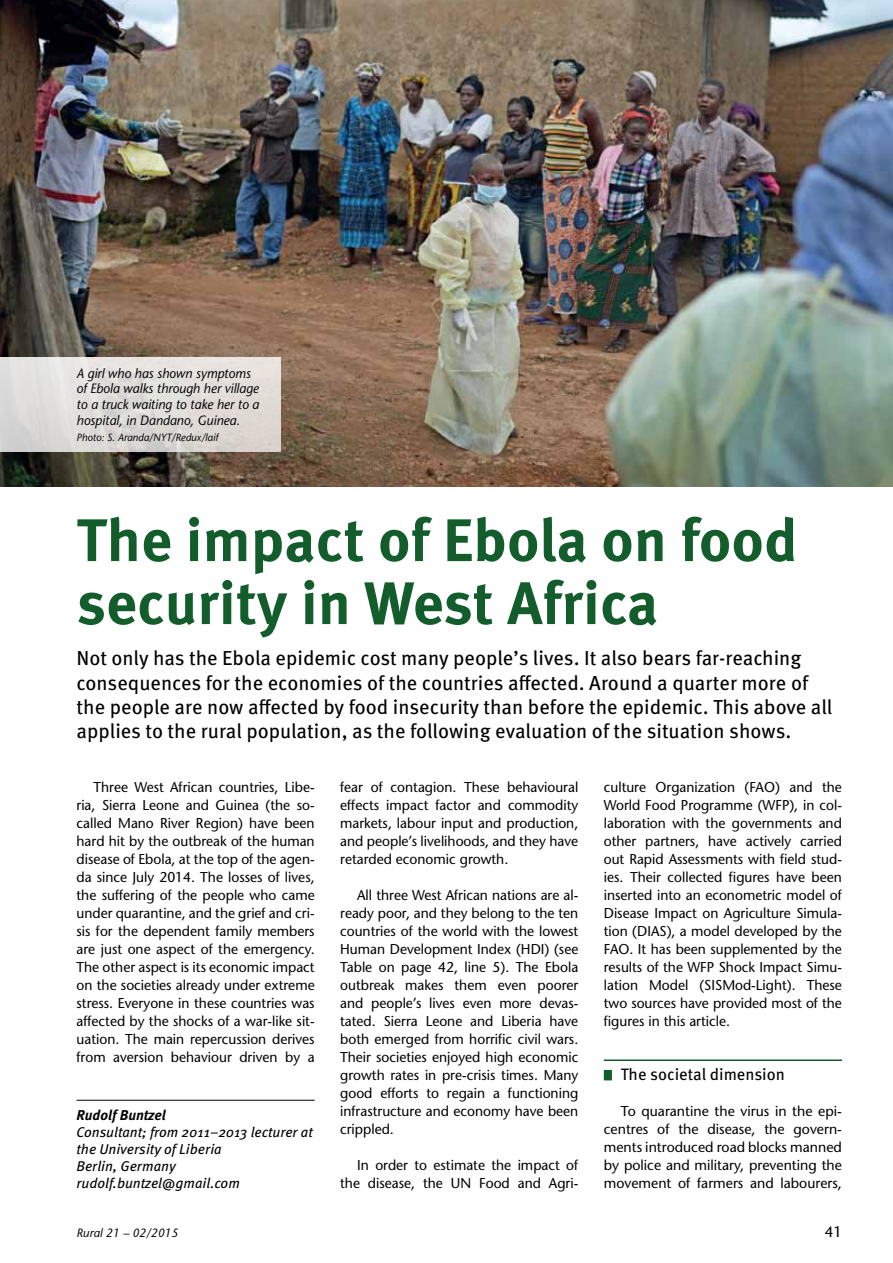
<style>
.page{position:relative;width:893px;height:1263px;background:#fff}
.page>*{position:absolute;margin:0;border:0;box-sizing:border-box;transform-origin:0 0}
.t1{font:700 60px/63px "Meta Pro";color:#135d2c}
.t2{font:20.25px/24.3px "Meta Pro";color:#000}
.t3{font:16.5px "Meta Pro";color:#000}
.t4{font:500 15px "Stone Sans Std";color:#000}
.t5{font:500 14.25px/18px "Stone Sans Std";color:#000;text-align:justify}
.t6{font:italic 14.25px/17.1px "Meta Pro";color:#000}
.t7{font:italic 700 14.25px "Meta Pro";color:#000}
.t8{font:italic 500 13.5px/15.8px "Stone Sans Std";color:#000;scale:.95 1}
.t9{font:italic 500 12px "Stone Sans Std";color:#000}
.t10{font:italic 500 10.5px "Stone Sans Std";color:#000}
</style>
<div class="page">
<hr style="left:604px;top:1059px;width:238px;height:2px;background:#135d2c">
<div style="left:604px;top:1070px;width:8px;height:10px;background:#135d2c"></div>
<hr style="left:77px;top:1100px;width:238px;height:1px;background:#000">
<img style="left:0;top:0;width:893px;height:486px">
<div style="left:0;top:357px;width:281px;height:94px;background:linear-gradient(to bottom,#e8e5e2,#d6d3d0)"></div>
<p class="t8" style="left:77px;top:365px;width:194px">A girl who has shown symptoms of Ebola walks through her village to a truck waiting to take her to a hospital, in Dandano, Guinea.</p>
<p class="t10" style="left:77px;top:431px;width:143px">Photo: S. Aranda/NYT/Redux/laif</p>
<h1 class="t1" style="left:77px;top:511px;width:722px">The impact of Ebola on food security in West Africa</h1>
<p class="t2" style="left:77px;top:647px;width:757px">Not only has the Ebola epidemic cost many people’s lives. It also bears far-reaching consequences for the economies of the countries affected. Around a quarter more of the people are now affected by food insecurity than before the epidemic. This above all applies to the rural population, as the following evaluation of the situation shows.</p>
<p class="t5" style="left:77px;top:778px;width:240px;text-indent:17px">Three West African countries, Libe&shy;ria, Sierra Leone and Guinea (the so&shy;called Mano River Region) have been hard hit by the outbreak of the human disease of Ebola, at the top of the agen&shy;da since July 2014. The losses of lives, the suffering of the people who came under quarantine, and the grief and cri&shy;sis for the dependent family members are just one aspect of the emergency.<br>The other aspect is its economic impact on the societies already under extreme stress. Everyone in these countries was affected by the shocks of a war-like sit&shy;uation. The main repercussion derives from aversion behaviour driven by a</p>
<p class="t5" style="left:340px;top:778px;width:240px">fear of contagion. These behavioural effects impact factor and commodity markets, labour input and production, and people’s livelihoods, and they have retarded economic growth.</p>
<p class="t5" style="left:604px;top:778px;width:240px">culture Organization (FAO) and the World Food Programme (WFP), in col&shy;laboration with the governments and other partners, have actively carried out Rapid Assessments with field stud&shy;ies. Their collected figures have been inserted into an econometric model of Disease Impact on Agriculture Simula&shy;tion (DIAS), a model developed by the FAO. It has been supplemented by the results of the WFP Shock Impact Simu&shy;lation Model (SISMod-Light). These two sources have provided most of the figures in this article.</p>
<p class="t3" style="left:621px;top:1064px;width:166px">The societal dimension</p>
<p class="t5" style="left:604px;top:1102px;width:240px;text-indent:17px">To quarantine the virus in the epi&shy;centres of the disease, the govern&shy;ments introduced road blocks manned by police and military, preventing the movement of farmers and labourers,</p>
<p class="t5" style="left:340px;top:886px;width:240px;text-indent:17px">All three West African nations are al&shy;ready poor, and they belong to the ten countries of the world with the lowest Human Development Index (HDI) (see Table on page 42, line 5). The Ebola outbreak makes them even poorer and people’s lives even more devas&shy;tated. Sierra Leone and Liberia have both emerged from horrific civil wars.<br>Their societies enjoyed high economic growth rates in pre-crisis times. Many good efforts to regain a functioning infrastructure and economy have been crippled.</p>
<p class="t5" style="left:340px;top:1156px;width:240px;text-align:right">In order to estimate the impact of the disease, the UN Food and Agri-</p>
<p class="t7" style="left:77px;top:1106px;width:91px">Rudolf Buntzel</p>
<p class="t6" style="left:77px;top:1124px;width:238px">Consultant; from 2011–2013 lecturer at the University of Liberia<br>Berlin, Germany rudolf.buntzel@gmail.com</p>
<p class="t9" style="left:77px;top:1226px;width:103px">Rural 21 – 02/2015</p>
<p class="t4" style="left:825px;top:1223px;width:19px">41</p>
</div>
